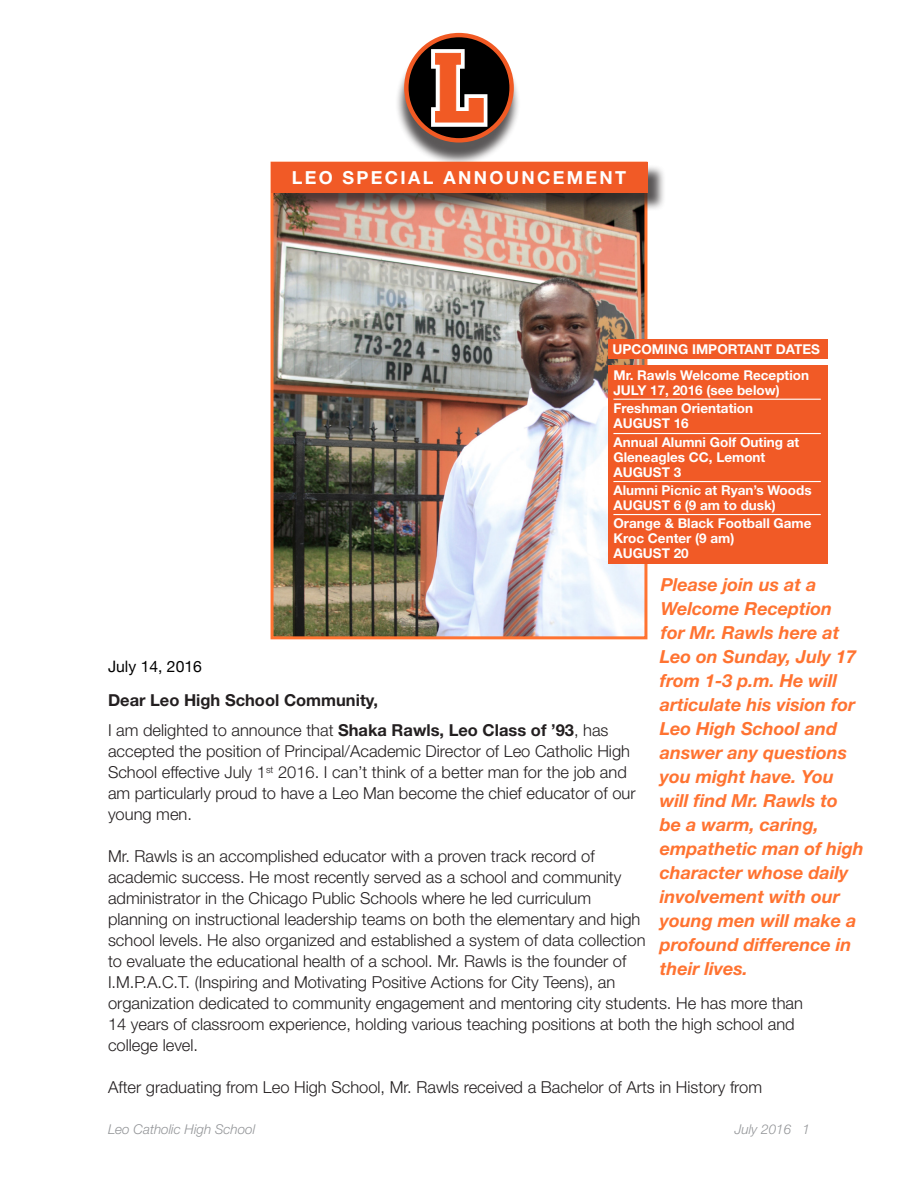
<style>
.page{position:relative;width:918px;height:1188px;background:#fff}
.page>*{position:absolute;margin:0;border:0;box-sizing:border-box;transform-origin:0 0}
.body{font:italic 700 18px/24px "Helvetica Neue";color:#ff7331}
.t1{font:700 18px "Helvetica Neue";letter-spacing:.13em;color:#fff}
.body-2{font:300 16.5px/21px "Helvetica Neue";color:#231f20}
.t2{font:700 16.5px "Helvetica Neue";color:#231f20}
.t3{font:15.75px "Helvetica Neue";color:#000}
.events{font:700 13.5px/15px "Helvetica Neue";color:#fff}
.t4{font:italic 300 13.5px "Helvetica Neue";color:#939598}
.s1{font-weight:700}
</style>
<div class="page">
<img style="left:275px;top:211px;width:368px;height:424px">
<div style="left:271px;top:162px;width:376px;height:477px;border:3px solid #ff7331"></div>
<div style="left:395px;top:40px;width:126px;height:125px;background:#231f20;opacity:.75"></div>
<svg style="left:406px;top:35px;width:106px;height:105px;background:#1f0c05"></svg>
<div style="left:404px;top:33px;width:110px;height:110px;border:4px solid #f15a24;border-radius:50%"></div>
<svg style="left:431px;top:49px;width:56px;height:78px"></svg>
<div style="left:273px;top:164px;width:393px;height:47px;background:#231f20;opacity:.75"></div>
<div style="left:271px;top:162px;width:376px;height:31px;background:#f15a26"></div>
<div style="left:608px;top:365px;width:219px;height:199px;background:#f15a26"></div>
<hr style="left:613px;top:399px;width:208px;height:1px;background:#fff">
<hr style="left:613px;top:433px;width:208px;height:1px;background:#fff">
<hr style="left:613px;top:481px;width:208px;height:1px;background:#fff">
<hr style="left:613px;top:514px;width:208px;height:1px;background:#fff">
<div style="left:608px;top:339px;width:219px;height:20px;background:#f15a26"></div>
<p class="t1" style="left:292px;top:167px;width:336px">LEO SPECIAL ANNOUNCEMENT</p>
<p class="events" style="left:612px;top:341px;width:209px">UPCOMING IMPORTANT DATES</p>
<p class="events" style="left:613px;top:367px;width:197px">Mr. Rawls Welcome Reception</p>
<p class="events" style="left:613px;top:382px;width:168px">JULY 17, 2016 (see below)</p>
<p class="events" style="left:613px;top:400px;width:141px">Freshman Orientation</p>
<p class="events" style="left:613px;top:415px;width:77px">AUGUST 16</p>
<p class="events" style="left:613px;top:434px;width:187px">Annual Alumni Golf Outing at<br>Gleneagles CC, Lemont</p>
<p class="events" style="left:613px;top:464px;width:69px">AUGUST 3</p>
<p class="events" style="left:613px;top:482px;width:200px">Alumni Picnic at Ryan’s Woods</p>
<p class="events" style="left:613px;top:497px;width:164px">AUGUST 6 (9 am to dusk)</p>
<p class="events" style="left:613px;top:515px;width:200px">Orange &amp; Black Football Game</p>
<p class="events" style="left:613px;top:530px;width:123px">Kroc Center (9 am)</p>
<p class="events" style="left:613px;top:545px;width:77px">AUGUST 20</p>
<p class="body" style="left:660px;top:573px;width:206px">Please join us at a<br>Welcome Reception<br>for Mr. Rawls here at<br>Leo on Sunday, July 17 from 1-3 p.m. He will articulate his vision for<br>Leo High School and answer any questions you might have. You will find Mr. Rawls to<br>be a warm, caring, empathetic man of high character whose daily involvement with our young men will make a profound difference in their lives.</p>
<p class="t3" style="left:108px;top:655px;width:95px">July 14, 2016</p>
<p class="t2" style="left:108px;top:690px;width:272px">Dear Leo High School Community,</p>
<p class="body-2" style="left:108px;top:719px;width:529px">I am delighted to announce that <span class="s1">Shaka Rawls, Leo Class of ’93</span>, has accepted the position of Principal/Academic Director of Leo Catholic High School effective July 1<sup>st</sup> 2016. I can’t think of a better man for the job and am particularly proud to have a Leo Man become the chief educator of our young men.</p>
<p class="body-2" style="left:108px;top:845px;width:696px">Mr. Rawls is an accomplished educator with a proven track record of<br>academic success. He most recently served as a school and community<br>administrator in the Chicago Public Schools where he led curriculum<br>planning on instructional leadership teams on both the elementary and high<br>school levels. He also organized and established a system of data collection<br>to evaluate the educational health of a school. Mr. Rawls is the founder of<br>I.M.P.A.C.T. (Inspiring and Motivating Positive Actions for City Teens), an<br>organization dedicated to community engagement and mentoring city students. He has more than 14 years of classroom experience, holding various teaching positions at both the high school and college level.</p>
<p class="body-2" style="left:108px;top:1076px;width:656px">After graduating from Leo High School, Mr. Rawls received a Bachelor of Arts in History from</p>
<p class="t4" style="left:108px;top:1121px;width:149px">Leo Catholic High School</p>
<p class="t4" style="left:735px;top:1121px;width:77px">July 2016 1</p>
</div>
